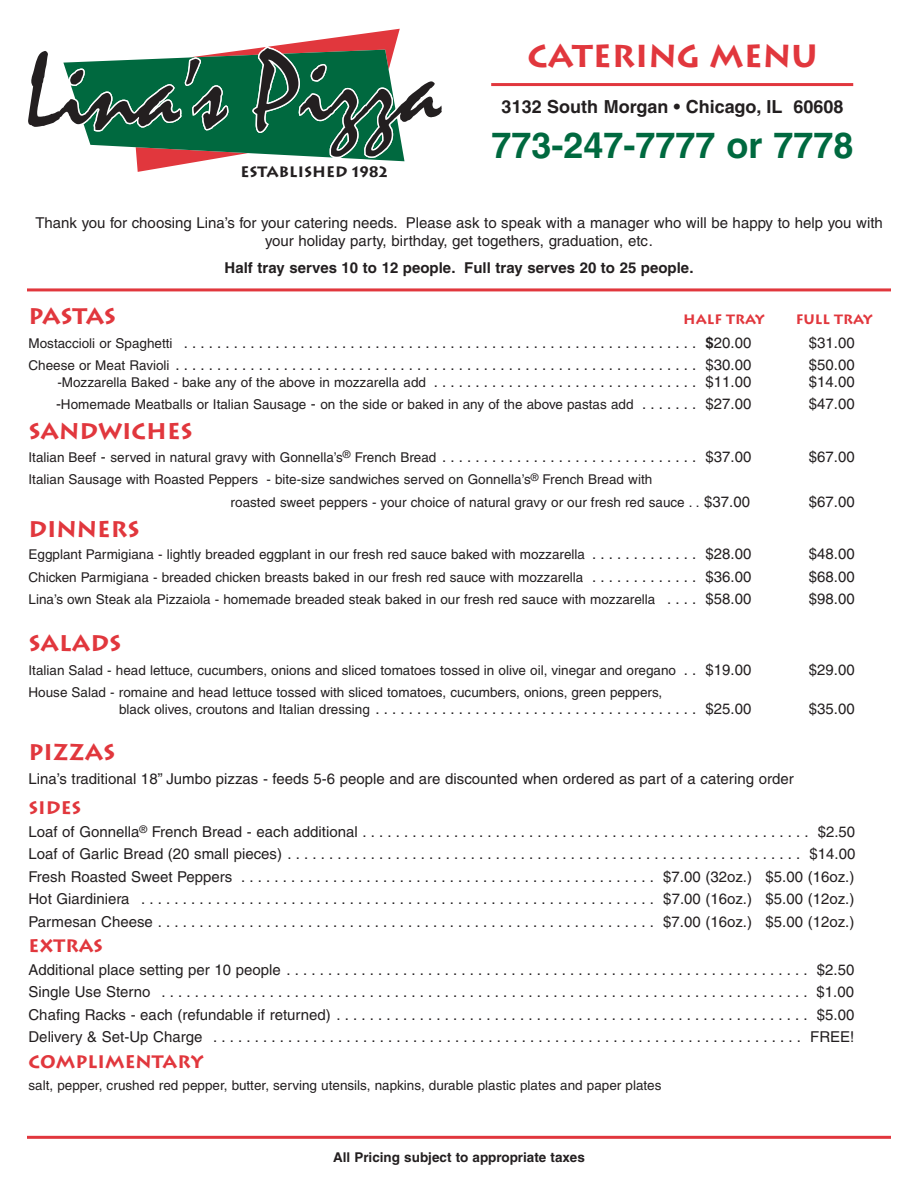
<style>
.page{position:relative;width:918px;height:1188px;background:#fff}
.page>*{position:absolute;margin:0;border:0;box-sizing:border-box;transform-origin:0 0}
.t1{font:700 36px "Helvetica";color:#00693f}
.t2{font:700 31.5px "Lithos";color:#e1373d}
.t3{font:700 22.5px "Lithos";color:#e1373d}
.t4{font:700 18px "Helvetica";color:#231f20}
.t5{font:700 18px "Lithos";color:#e1373d}
.t6{font:15px/22.5px "Helvetica";color:#231f20;text-align:justify}
.t7{font:700 15px "Helvetica";color:#231f20}
.t8{font:700 15px "Lithos";color:#231f20}
.t9{font:13.5px/22.5px "Helvetica";color:#231f20}
.t10{font:700 13.5px "Helvetica";color:#231f20}
.t11{font:700 13.5px "Lithos";color:#e1373d}
.s1{font-size:13.5px}
.s2{font-weight:700}
.s3{font-size:15px}
</style>
<div class="page">
<svg style="left:28px;top:29px;width:414px;height:143px"></svg>
<hr style="left:491px;top:83px;width:362px;height:3px;background:#e1373d">
<hr style="left:27px;top:288px;width:864px;height:3px;background:#e1373d">
<hr style="left:27px;top:1136px;width:864px;height:3px;background:#e1373d">
<p class="t8" style="left:240px;top:163px;width:149px">ESTABLISHED 1982</p>
<h2 class="t2" style="left:527px;top:37px;width:292px">CATERING MENU</h2>
<p class="t4" style="left:502px;top:99px;width:343px">3132 South Morgan • Chicago, IL 60608</p>
<h1 class="t1" style="left:491px;top:131px;width:364px">773-247-7777 or 7778</h1>
<p class="t6" style="left:35px;top:215px;width:849px;line-height:18px;text-align:center">Thank you for choosing Lina’s for your catering needs. Please ask to speak with a manager who will be happy to help you with your holiday party, birthday, get togethers, graduation, etc.</p>
<p class="t7" style="left:225px;top:261px;width:471px">Half tray serves 10 to 12 people. Full tray serves 20 to 25 people.</p>
<h3 class="t3" style="left:28px;top:303px;width:89px">PASTAS</h3>
<p class="t11" style="left:683px;top:311px;width:83px">HALF TRAY</p>
<p class="t11" style="left:796px;top:311px;width:79px">FULL TRAY</p>
<p class="t6" style="left:28px;top:333px;width:724px"><span class="s1">Mostaccioli or Spaghetti</span> .............................................................. <span class="s2">$</span>20.00</p>
<p class="t6" style="left:809px;top:333px;width:47px">$31.00</p>
<p class="t6" style="left:28px;top:355px;width:724px"><span class="s1">Cheese or Meat Ravioli</span> ............................................................... $30.00</p>
<p class="t6" style="left:809px;top:355px;width:47px">$50.00</p>
<p class="t9" style="left:57px;top:372px;width:695px">-Mozzarella Baked - bake any of the above in mozzarella add <span class="s3">. . . . . . . . . . . . . . . . . . . . . . . . . . . . . . . . $11.00</span></p>
<p class="t6" style="left:809px;top:372px;width:47px">$14.00</p>
<p class="t9" style="left:56px;top:395px;width:697px"><span class="s3">-</span>Homemade Meatballs or Italian Sausage <span class="s3">-</span> on the side or baked in any of the above pastas add <span class="s3">. . . . . . . $27.00</span></p>
<p class="t6" style="left:809px;top:394px;width:47px">$47.00</p>
<h3 class="t3" style="left:28px;top:418px;width:166px">SANDWICHES</h3>
<p class="t9" style="left:28px;top:447px;width:724px">Italian Beef <span class="s3">-</span> served in natural gravy with Gonnella’s<sup>®</sup> French Bread <span class="s3">. . . . . . . . . . . . . . . . . . . . . . . . . . . . . . . $37.00</span></p>
<p class="t6" style="left:809px;top:447px;width:47px">$67.00</p>
<p class="t9" style="left:231px;top:470px;width:521px;text-indent:-202px">Italian Sausage with Roasted Peppers - bite-size sandwiches served on Gonnella’s<sup>®</sup> French Bread with<br>roasted sweet peppers - your choice of natural gravy or our fresh red sauce . . <span class="s3">$37.00</span></p>
<p class="t6" style="left:809px;top:492px;width:47px">$67.00</p>
<h3 class="t3" style="left:28px;top:516px;width:113px">DINNERS</h3>
<p class="t9" style="left:28px;top:545px;width:724px">Eggplant Parmigiana - lightly breaded eggplant in our fresh red sauce baked with mozzarella <span class="s3">. . . . . . . . . . . . . $28.00</span></p>
<p class="t6" style="left:809px;top:544px;width:47px">$48.00</p>
<p class="t9" style="left:28px;top:567px;width:724px">Chicken Parmigiana - breaded chicken breasts baked in our fresh red sauce with mozzarella <span class="s3">. . . . . . . . . . . . . $36.00</span></p>
<p class="t6" style="left:809px;top:567px;width:47px">$68.00</p>
<p class="t9" style="left:28px;top:590px;width:724px">Lina’s own Steak ala Pizzaiola - homemade breaded steak baked in our fresh red sauce with mozzarella <span class="s3">. . . . $58.00</span></p>
<p class="t6" style="left:809px;top:589px;width:47px">$98.00</p>
<h3 class="t3" style="left:28px;top:630px;width:94px">SALADS</h3>
<p class="t9" style="left:28px;top:660px;width:724px">Italian Salad - head lettuce, cucumbers, onions and sliced tomatoes tossed in olive oil, vinegar and oregano <span class="s3">. . $19.00</span></p>
<p class="t6" style="left:809px;top:660px;width:47px">$29.00</p>
<p class="t9" style="left:28px;top:683px;width:635px">House Salad - romaine and head lettuce tossed with sliced tomatoes, cucumbers, onions, green peppers,</p>
<p class="t6" style="left:119px;top:699px;width:634px"><span class="s1">black olives, croutons and Italian dressing</span> ....................................... $25.00</p>
<p class="t6" style="left:809px;top:699px;width:47px">$35.00</p>
<h3 class="t3" style="left:28px;top:739px;width:88px">PIZZAS</h3>
<p class="t6" style="left:28px;top:769px;width:767px">Lina’s traditional 18” Jumbo pizzas - feeds 5-6 people and are discounted when ordered as part of a catering order</p>
<p class="t5" style="left:28px;top:798px;width:54px">SIDES</p>
<p class="t6" style="left:28px;top:822px;width:828px">Loaf of Gonnella<sup>®</sup> French Bread - each additional . . . . . . . . . . . . . . . . . . . . . . . . . . . . . . . . . . . . . . . . . . . . . . . . . . . . . . $2.50<br>Loaf of Garlic Bread (20 small pieces) . . . . . . . . . . . . . . . . . . . . . . . . . . . . . . . . . . . . . . . . . . . . . . . . . . . . . . . . . . . . . . $14.00<br>Fresh Roasted Sweet Peppers . . . . . . . . . . . . . . . . . . . . . . . . . . . . . . . . . . . . . . . . . . . . . . . . . . $7.00 (32oz.) $5.00 (16oz.)<br>Hot Giardiniera . . . . . . . . . . . . . . . . . . . . . . . . . . . . . . . . . . . . . . . . . . . . . . . . . . . . . . . . . . . . . . $7.00 (16oz.) $5.00 (12oz.)<br>Parmesan Cheese . . . . . . . . . . . . . . . . . . . . . . . . . . . . . . . . . . . . . . . . . . . . . . . . . . . . . . . . . . . . $7.00 (16oz.) $5.00 (12oz.)</p>
<p class="t5" style="left:28px;top:936px;width:76px">EXTRAS</p>
<p class="t6" style="left:28px;top:960px;width:827px">Additional place setting per 10 people . . . . . . . . . . . . . . . . . . . . . . . . . . . . . . . . . . . . . . . . . . . . . . . . . . . . . . . . . . . . . . . $2.50<br>Single Use Sterno . . . . . . . . . . . . . . . . . . . . . . . . . . . . . . . . . . . . . . . . . . . . . . . . . . . . . . . . . . . . . . . . . . . . . . . . . . . . . . $1.00<br>Chafing Racks - each (refundable if returned) . . . . . . . . . . . . . . . . . . . . . . . . . . . . . . . . . . . . . . . . . . . . . . . . . . . . . . . . . $5.00<br>Delivery &amp; Set-Up Charge . . . . . . . . . . . . . . . . . . . . . . . . . . . . . . . . . . . . . . . . . . . . . . . . . . . . . . . . . . . . . . . . . . . . . . . FREE!</p>
<p class="t5" style="left:28px;top:1051px;width:177px">COMPLIMENTARY</p>
<p class="t9" style="left:28px;top:1075px;width:635px">salt, pepper, crushed red pepper, butter, serving utensils, napkins, durable plastic plates and paper plates</p>
<p class="t10" style="left:333px;top:1152px;width:253px">All Pricing subject to appropriate taxes</p>
</div>
